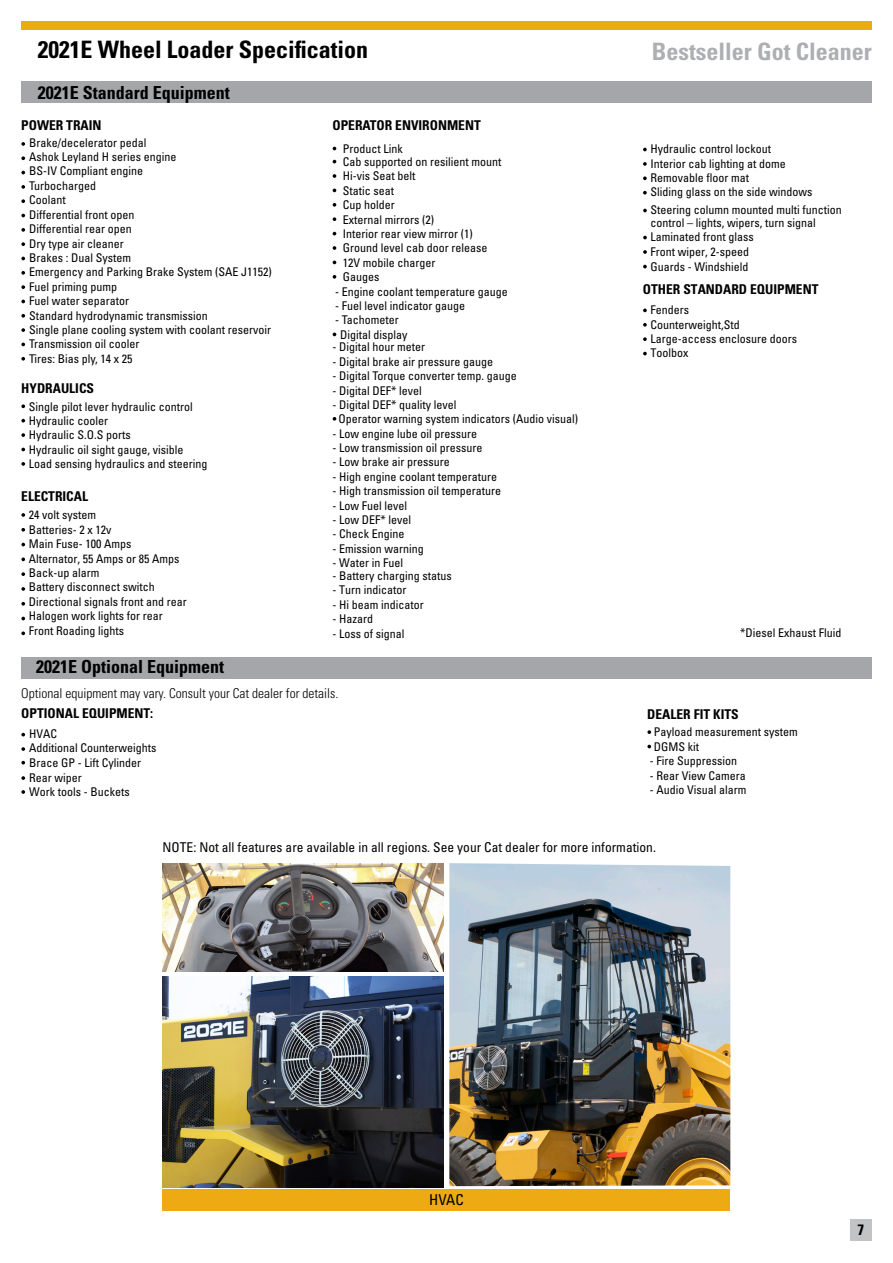
<style>
.page{position:relative;width:893px;height:1263px;background:#fff}
.page>*{position:absolute;margin:0;border:0;box-sizing:border-box;transform-origin:0 0}
.t1{font:700 condensed 24px "Univers LT Std";color:#000}
.t2{font:700 condensed 24px "Univers LT Std";color:#adafb2}
.t3{font:700 condensed 18px "Univers LT Std";color:#000}
.t4{font:condensed 15px "Univers LT Std";color:#000}
.t5{font:700 condensed 15px "Univers LT Std";color:#000}
.t6{font:700 condensed 13.5px "Univers LT Std";color:#000}
.t7{font:condensed 13.5px "Univers LT Std";color:#000}
.t8{font:300 condensed 13.5px "Univers LT Std";color:#000}
.t9{font:condensed 12px/14.4px "Univers LT Std";color:#000}
</style>
<div class="page">
<div style="left:163px;top:1189px;width:567px;height:21px;background:#edaa12"></div>
<div style="left:21px;top:657px;width:851px;height:22px;background:#a4a6a9"></div>
<svg style="left:21px;top:733px;width:4px;height:3px"></svg>
<svg style="left:21px;top:747px;width:4px;height:4px"></svg>
<svg style="left:21px;top:761px;width:4px;height:3px"></svg>
<svg style="left:21px;top:776px;width:4px;height:4px"></svg>
<svg style="left:21px;top:790px;width:4px;height:4px"></svg>
<svg style="left:647px;top:730px;width:4px;height:4px"></svg>
<svg style="left:647px;top:745px;width:4px;height:3px"></svg>
<div style="left:21px;top:21px;width:851px;height:9px;background:#edaa12"></div>
<div style="left:850px;top:1219px;width:22px;height:21px;background:#c1c3c4"></div>
<div style="left:21px;top:81px;width:851px;height:22px;background:#a4a6a9"></div>
<img style="left:449px;top:863px;width:281px;height:323px">
<img style="left:163px;top:863px;width:280px;height:108px">
<img style="left:163px;top:976px;width:280px;height:211px">
<svg style="left:333px;top:174px;width:3px;height:4px"></svg>
<svg style="left:333px;top:203px;width:3px;height:4px"></svg>
<svg style="left:333px;top:217px;width:3px;height:4px"></svg>
<svg style="left:333px;top:246px;width:3px;height:4px"></svg>
<svg style="left:333px;top:275px;width:3px;height:4px"></svg>
<svg style="left:333px;top:417px;width:3px;height:4px"></svg>
<svg style="left:643px;top:209px;width:4px;height:3px"></svg>
<svg style="left:643px;top:308px;width:4px;height:4px"></svg>
<svg style="left:643px;top:323px;width:4px;height:4px"></svg>
<svg style="left:643px;top:337px;width:4px;height:4px"></svg>
<svg style="left:643px;top:352px;width:4px;height:3px"></svg>
<svg style="left:643px;top:236px;width:4px;height:3px"></svg>
<svg style="left:643px;top:250px;width:4px;height:4px"></svg>
<svg style="left:21px;top:404px;width:4px;height:4px"></svg>
<svg style="left:21px;top:419px;width:4px;height:3px"></svg>
<svg style="left:21px;top:433px;width:4px;height:4px"></svg>
<svg style="left:21px;top:448px;width:4px;height:3px"></svg>
<svg style="left:21px;top:462px;width:4px;height:4px"></svg>
<svg style="left:21px;top:142px;width:4px;height:4px"></svg>
<svg style="left:21px;top:156px;width:4px;height:4px"></svg>
<svg style="left:21px;top:171px;width:4px;height:3px"></svg>
<svg style="left:21px;top:185px;width:4px;height:4px"></svg>
<svg style="left:21px;top:199px;width:4px;height:4px"></svg>
<svg style="left:21px;top:214px;width:4px;height:3px"></svg>
<svg style="left:21px;top:228px;width:4px;height:4px"></svg>
<svg style="left:21px;top:242px;width:4px;height:4px"></svg>
<svg style="left:21px;top:257px;width:4px;height:3px"></svg>
<svg style="left:21px;top:271px;width:4px;height:4px"></svg>
<svg style="left:21px;top:285px;width:4px;height:4px"></svg>
<svg style="left:21px;top:300px;width:4px;height:3px"></svg>
<svg style="left:21px;top:314px;width:4px;height:4px"></svg>
<svg style="left:21px;top:328px;width:4px;height:4px"></svg>
<svg style="left:21px;top:343px;width:4px;height:3px"></svg>
<svg style="left:21px;top:357px;width:4px;height:4px"></svg>
<svg style="left:21px;top:528px;width:4px;height:4px"></svg>
<svg style="left:21px;top:543px;width:4px;height:3px"></svg>
<svg style="left:21px;top:513px;width:4px;height:4px"></svg>
<svg style="left:21px;top:557px;width:4px;height:4px"></svg>
<svg style="left:21px;top:572px;width:4px;height:4px"></svg>
<svg style="left:21px;top:587px;width:4px;height:4px"></svg>
<svg style="left:21px;top:602px;width:4px;height:4px"></svg>
<svg style="left:21px;top:617px;width:4px;height:3px"></svg>
<svg style="left:21px;top:631px;width:4px;height:4px"></svg>
<svg style="left:643px;top:265px;width:4px;height:3px"></svg>
<svg style="left:643px;top:148px;width:4px;height:3px"></svg>
<svg style="left:643px;top:162px;width:4px;height:4px"></svg>
<svg style="left:643px;top:176px;width:4px;height:4px"></svg>
<svg style="left:643px;top:191px;width:4px;height:4px"></svg>
<h1 class="t1" style="left:38px;top:35px;width:332px">2021E Wheel Loader Specification</h1>
<h2 class="t3" style="left:38px;top:82px;width:193px">2021E Standard Equipment</h2>
<p class="t6" style="left:21px;top:117px;width:82px">POWER TRAIN</p>
<p class="t9" style="left:29px;top:135px;width:244px">Brake/decelerator pedal<br>Ashok Leyland H series engine<br>BS-IV Compliant engine<br>Turbocharged<br>Coolant<br>Differential front open<br>Differential rear open<br>Dry type air cleaner<br>Brakes : Dual System<br>Emergency and Parking Brake System (SAE J1152)<br>Fuel priming pump<br>Fuel water separator<br>Standard hydrodynamic transmission<br>Single plane cooling system with coolant reservoir<br>Transmission oil cooler<br>Tires: Bias ply, 14 x 25</p>
<p class="t6" style="left:21px;top:380px;width:74px">HYDRAULICS</p>
<p class="t9" style="left:29px;top:399px;width:165px">Single pilot lever hydraulic control</p>
<p class="t9" style="left:29px;top:414px;width:180px">Hydraulic cooler<br>Hydraulic S.O.S ports<br>Hydraulic oil sight gauge, visible<br>Load sensing hydraulics and steering</p>
<p class="t6" style="left:21px;top:488px;width:68px">ELECTRICAL</p>
<p class="t9" style="left:29px;top:508px;width:159px">24 volt system<br>Batteries- 2 x 12v<br>Main Fuse- 100 Amps<br>Alternator, 55 Amps or 85 Amps<br>Back-up alarm<br>Battery disconnect switch<br>Directional signals front and rear<br>Halogen work lights for rear<br>Front Roading lights</p>
<h2 class="t3" style="left:36px;top:655px;width:189px">2021E Optional Equipment</h2>
<p class="t6" style="left:332px;top:117px;width:150px">OPERATOR ENVIRONMENT</p>
<p class="t9" style="left:343px;top:141px;width:61px">Product Link</p>
<p class="t9" style="left:343px;top:169px;width:146px">Hi-vis Seat belt<br>Static seat<br>Cup holder<br>External mirrors (2)<br>Interior rear view mirror (1)<br>Ground level cab door release<br>12V mobile charger</p>
<p class="t9" style="left:343px;top:154px;width:160px">Cab supported on resilient mount</p>
<p class="t9" style="left:343px;top:269px;width:38px">Gauges</p>
<p class="t9" style="left:335px;top:284px;width:174px">- Engine coolant temperature gauge</p>
<p class="t9" style="left:335px;top:298px;width:131px">- Fuel level indicator gauge</p>
<p class="t9" style="left:335px;top:313px;width:65px">- Tachometer</p>
<p class="t9" style="left:332px;top:340px;width:94px">- Digital hour meter</p>
<p class="t9" style="left:332px;top:354px;width:162px">- Digital brake air pressure gauge</p>
<p class="t9" style="left:332px;top:369px;width:186px">- Digital Torque converter temp. gauge</p>
<p class="t9" style="left:332px;top:383px;width:91px">- Digital DEF* level</p>
<p class="t9" style="left:332px;top:397px;width:125px">- Digital DEF* quality level</p>
<p class="t9" style="left:332px;top:426px;width:146px">- Low engine lube oil pressure</p>
<p class="t9" style="left:332px;top:440px;width:151px">- Low transmission oil pressure</p>
<p class="t9" style="left:332px;top:455px;width:119px">- Low brake air pressure</p>
<p class="t9" style="left:332px;top:469px;width:166px">- High engine coolant temperature</p>
<p class="t9" style="left:332px;top:483px;width:170px">- High transmission oil temperature</p>
<p class="t9" style="left:332px;top:498px;width:76px">- Low Fuel level</p>
<p class="t9" style="left:332px;top:512px;width:80px">- Low DEF* level</p>
<p class="t9" style="left:332px;top:527px;width:73px">- Check Engine</p>
<p class="t9" style="left:332px;top:541px;width:93px">- Emission warning</p>
<p class="t9" style="left:332px;top:555px;width:72px">- Water in Fuel</p>
<p class="t9" style="left:332px;top:568px;width:121px">- Battery charging status</p>
<p class="t9" style="left:332px;top:583px;width:75px">- Turn indicator</p>
<p class="t9" style="left:332px;top:597px;width:93px">- Hi beam indicator</p>
<p class="t9" style="left:332px;top:611px;width:42px">- Hazard</p>
<p class="t9" style="left:332px;top:626px;width:73px">- Loss of signal</p>
<p class="t9" style="left:340px;top:327px;width:69px">Digital display</p>
<p class="t9" style="left:338px;top:411px;width:241px">Operator warning system indicators (Audio visual)</p>
<h1 class="t2" style="left:652px;top:36px;width:221px">Bestseller Got Cleaner</h1>
<p class="t9" style="left:650px;top:142px;width:163px">Hydraulic control lockout<br>Interior cab lighting at dome<br>Removable floor mat<br>Sliding glass on the side windows</p>
<p class="t9" style="left:650px;top:202px;width:193px">Steering column mounted multi function</p>
<p class="t9" style="left:650px;top:215px;width:167px">control – lights, wipers, turn signal</p>
<p class="t9" style="left:650px;top:230px;width:105px">Laminated front glass<br>Front wiper, 2-speed</p>
<p class="t9" style="left:650px;top:259px;width:99px">Guards - Windshield</p>
<p class="t6" style="left:643px;top:281px;width:177px">OTHER STANDARD EQUIPMENT</p>
<p class="t9" style="left:650px;top:303px;width:148px">Fenders<br>Counterweight,Std<br>Large-access enclosure doors<br>Toolbox</p>
<p class="t9" style="left:740px;top:625px;width:103px">*Diesel Exhaust Fluid</p>
<p class="t8" style="left:21px;top:685px;width:319px">Optional equipment may vary. Consult your Cat dealer for details.</p>
<p class="t6" style="left:21px;top:705px;width:134px">OPTIONAL EQUIPMENT:</p>
<p class="t6" style="left:647px;top:706px;width:93px">DEALER FIT KITS</p>
<p class="t9" style="left:650px;top:754px;width:89px">- Fire Suppression</p>
<p class="t9" style="left:650px;top:768px;width:97px">- Rear View Camera</p>
<p class="t9" style="left:650px;top:782px;width:98px">- Audio Visual alarm</p>
<p class="t9" style="left:29px;top:726px;width:30px">HVAC</p>
<p class="t9" style="left:654px;top:724px;width:145px">Payload measurement system</p>
<p class="t9" style="left:29px;top:740px;width:129px">Additional Counterweights</p>
<p class="t9" style="left:654px;top:739px;width:47px">DGMS kit</p>
<p class="t9" style="left:29px;top:755px;width:113px;line-height:14.9px">Brace GP - Lift Cylinder<br>Rear wiper<br>Work tools - Buckets</p>
<p class="t7" style="left:163px;top:838px;width:495px">NOTE: Not all features are available in all regions. See your Cat dealer for more information.</p>
<p class="t4" style="left:429px;top:1190px;width:36px">HVAC</p>
<p class="t5" style="left:857px;top:1220px;width:8px">7</p>
</div>
